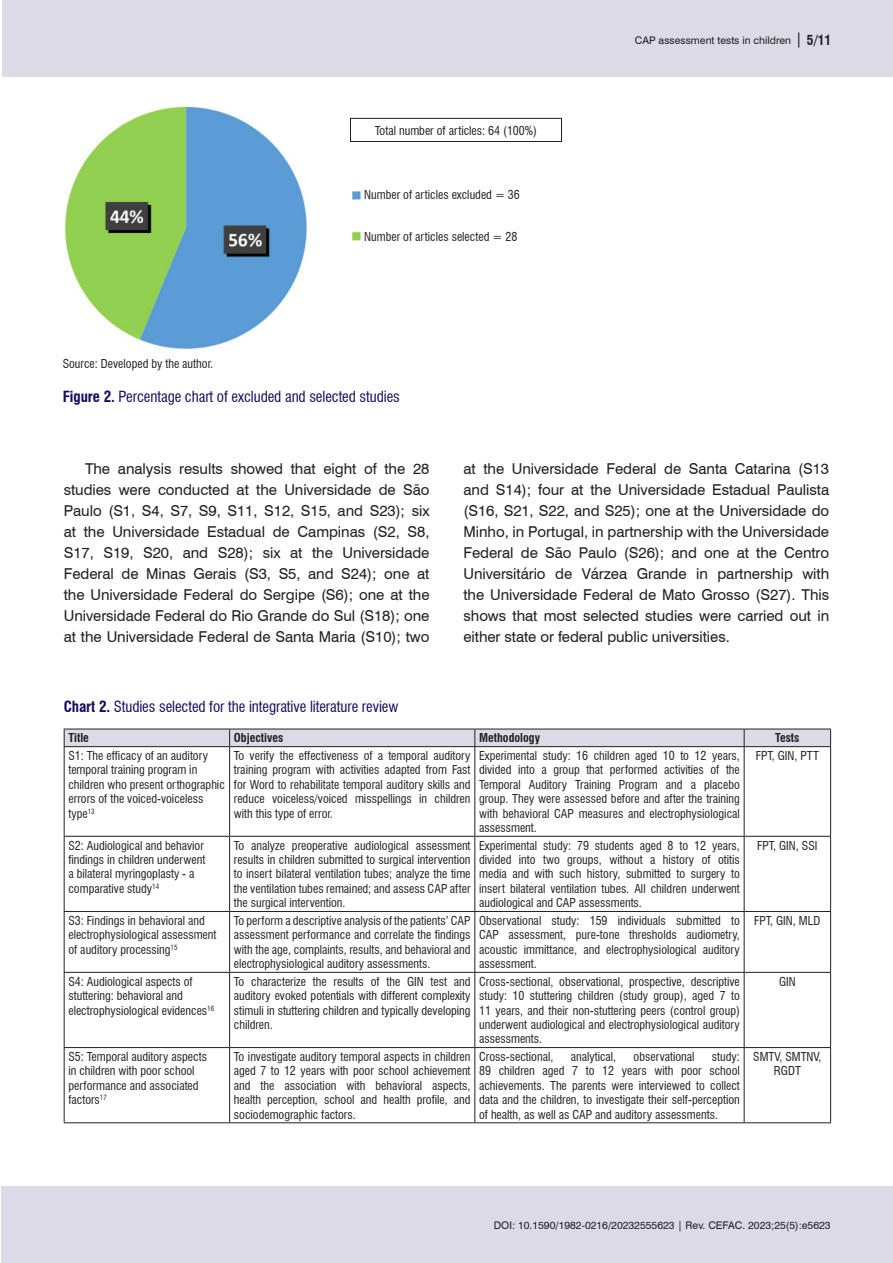
<style>
.page{position:relative;width:893px;height:1263px;background:#fff}
.page>*{position:absolute;margin:0;border:0;box-sizing:border-box;transform-origin:0 0}
.Corpo_do_texto_INGLES{font:15px/21px "Swiss 721 BT";letter-spacing:-.005em;color:#231f20;text-align:justify}
.Titulo_tabelas_e_gráficos{font:condensed 15px "Swiss 721 BT";letter-spacing:-.005em;color:#18085f}
.Texto_tabelas{font:condensed 12px/14.4px "Swiss 721 BT";color:#231f20;text-align:justify}
.Legendas{font:condensed 12px "Swiss 721 BT";color:#231f20}
.Texto_tabelas-2{font:700 condensed 12px "Swiss 721 BT";color:#231f20}
.t1{font:10.5px "Swiss 721 BT";color:#231f20}
.s1{font-weight:700}
.s2{font-size:15px}
.s3{font-weight:700;font-stretch:condensed;font-size:13.5px}
</style>
<div class="page">
<div style="left:1px;top:1186px;width:892px;height:77px;background:#dcdae7"></div>
<div style="left:2px;top:0;width:891px;height:77px;background:#dcdae7"></div>
<img style="left:64px;top:108px;width:498px;height:241px">
<div style="left:350px;top:118px;width:212px;height:24px;border:1px solid #231f20"></div>
<hr style="left:64px;top:747px;width:1px;height:89px;background:#231f20">
<hr style="left:229px;top:747px;width:1px;height:89px;background:#231f20">
<hr style="left:474px;top:747px;width:1px;height:89px;background:#231f20">
<hr style="left:744px;top:747px;width:1px;height:89px;background:#231f20">
<hr style="left:830px;top:747px;width:1px;height:89px;background:#231f20">
<hr style="left:64px;top:836px;width:166px;height:1px;background:#231f20">
<hr style="left:64px;top:837px;width:1px;height:74px;background:#231f20">
<hr style="left:230px;top:836px;width:245px;height:1px;background:#231f20">
<hr style="left:229px;top:837px;width:1px;height:74px;background:#231f20">
<hr style="left:475px;top:836px;width:269px;height:1px;background:#231f20">
<hr style="left:474px;top:837px;width:1px;height:74px;background:#231f20">
<hr style="left:744px;top:836px;width:87px;height:1px;background:#231f20">
<hr style="left:744px;top:837px;width:1px;height:74px;background:#231f20">
<hr style="left:830px;top:837px;width:1px;height:74px;background:#231f20">
<hr style="left:64px;top:911px;width:166px;height:1px;background:#231f20">
<hr style="left:64px;top:912px;width:1px;height:60px;background:#231f20">
<hr style="left:230px;top:911px;width:245px;height:1px;background:#231f20">
<hr style="left:229px;top:912px;width:1px;height:60px;background:#231f20">
<hr style="left:475px;top:911px;width:269px;height:1px;background:#231f20">
<hr style="left:474px;top:912px;width:1px;height:60px;background:#231f20">
<hr style="left:744px;top:911px;width:87px;height:1px;background:#231f20">
<hr style="left:744px;top:912px;width:1px;height:60px;background:#231f20">
<hr style="left:830px;top:912px;width:1px;height:60px;background:#231f20">
<hr style="left:64px;top:972px;width:166px;height:1px;background:#231f20">
<hr style="left:64px;top:973px;width:1px;height:74px;background:#231f20">
<hr style="left:230px;top:972px;width:245px;height:1px;background:#231f20">
<hr style="left:229px;top:973px;width:1px;height:74px;background:#231f20">
<hr style="left:475px;top:972px;width:269px;height:1px;background:#231f20">
<hr style="left:474px;top:973px;width:1px;height:74px;background:#231f20">
<hr style="left:744px;top:972px;width:87px;height:1px;background:#231f20">
<hr style="left:744px;top:973px;width:1px;height:74px;background:#231f20">
<hr style="left:830px;top:973px;width:1px;height:74px;background:#231f20">
<hr style="left:64px;top:1047px;width:166px;height:1px;background:#231f20">
<hr style="left:64px;top:1048px;width:1px;height:74px;background:#231f20">
<hr style="left:230px;top:1047px;width:245px;height:1px;background:#231f20">
<hr style="left:229px;top:1048px;width:1px;height:74px;background:#231f20">
<hr style="left:475px;top:1047px;width:269px;height:1px;background:#231f20">
<hr style="left:474px;top:1048px;width:1px;height:74px;background:#231f20">
<hr style="left:744px;top:1047px;width:87px;height:1px;background:#231f20">
<hr style="left:744px;top:1048px;width:1px;height:74px;background:#231f20">
<hr style="left:830px;top:1048px;width:1px;height:74px;background:#231f20">
<hr style="left:64px;top:1122px;width:166px;height:1px;background:#231f20">
<hr style="left:230px;top:1122px;width:245px;height:1px;background:#231f20">
<hr style="left:475px;top:1122px;width:269px;height:1px;background:#231f20">
<hr style="left:744px;top:1122px;width:87px;height:1px;background:#231f20">
<div style="left:64px;top:729px;width:767px;height:17px;background:#dcdae7"></div>
<hr style="left:64px;top:746px;width:166px;height:1px;background:#231f20">
<hr style="left:230px;top:746px;width:245px;height:1px;background:#231f20">
<hr style="left:475px;top:746px;width:269px;height:1px;background:#231f20">
<hr style="left:744px;top:746px;width:87px;height:1px;background:#231f20">
<p class="Legendas" style="left:375px;top:123px;width:164px">Total number of articles: 64 (100%)</p>
<p class="Legendas" style="left:364px;top:188px;width:157px">Number of articles excluded = 36</p>
<p class="Legendas" style="left:364px;top:229px;width:155px">Number of articles selected = 28</p>
<p class="Legendas" style="left:63px;top:356px;width:152px">Source: Developed by the author.</p>
<p class="Titulo_tabelas_e_gráficos" style="left:63px;top:387px;width:339px"><span class="s1">Figure 2.</span> Percentage chart of excluded and selected studies</p>
<p class="t1" style="left:635px;top:33px;width:198px">CAP assessment tests in children <span class="s2">|</span> <span class="s3">5/11</span></p>
<p class="Corpo_do_texto_INGLES" style="left:64px;top:457px;width:367px;text-indent:21px">The analysis results showed that eight of the 28 studies were conducted at the Universidade de São Paulo (S1, S4, S7, S9, S11, S12, S15, and S23); six at the Universidade Estadual de Campinas (S2, S8, S17, S19, S20, and S28); six at the Universidade Federal de Minas Gerais (S3, S5, and S24); one at the Universidade Federal do Sergipe (S6); one at the Universidade Federal do Rio Grande do Sul (S18); one at the Universidade Federal de Santa Maria (S10); two</p>
<p class="Corpo_do_texto_INGLES" style="left:463px;top:457px;width:367px">at the Universidade Federal de Santa Catarina (S13 and S14); four at the Universidade Estadual Paulista (S16, S21, S22, and S25); one at the Universidade do Minho, in Portugal, in partnership with the Universidade Federal de São Paulo (S26); and one at the Centro Universitário de Várzea Grande in partnership with the Universidade Federal de Mato Grosso (S27). This shows that most selected studies were carried out in either state or federal public universities.</p>
<p class="Titulo_tabelas_e_gráficos" style="left:64px;top:697px;width:336px"><span class="s1">Chart 2.</span> Studies selected for the integrative literature review</p>
<p class="Texto_tabelas-2" style="left:68px;top:731px;width:22px">Title</p>
<p class="Texto_tabelas-2" style="left:234px;top:731px;width:51px">Objectives</p>
<p class="Texto_tabelas-2" style="left:479px;top:731px;width:62px">Methodology</p>
<p class="Texto_tabelas-2" style="left:775px;top:731px;width:26px">Tests</p>
<p class="Texto_tabelas" style="left:68px;top:748px;width:158px;text-align:left">S1: The efficacy of an auditory temporal training program in children who present orthographic errors of the voiced-voiceless type<sup>13</sup></p>
<p class="Texto_tabelas" style="left:234px;top:748px;width:238px">To verify the effectiveness of a temporal auditory training program with activities adapted from Fast for Word to rehabilitate temporal auditory skills and reduce voiceless/voiced misspellings in children with this type of error.</p>
<p class="Texto_tabelas" style="left:479px;top:748px;width:262px">Experimental study: 16 children aged 10 to 12 years, divided into a group that performed activities of the Temporal Auditory Training Program and a placebo group. They were assessed before and after the training with behavioral CAP measures and electrophysiological assessment.</p>
<p class="Texto_tabelas" style="left:756px;top:748px;width:64px">FPT, GIN, PTT</p>
<p class="Texto_tabelas" style="left:68px;top:838px;width:138px;text-align:left">S2: Audiological and behavior findings in children underwent a bilateral myringoplasty - a comparative study<sup>14</sup></p>
<p class="Texto_tabelas" style="left:234px;top:838px;width:238px">To analyze preoperative audiological assessment results in children submitted to surgical intervention to insert bilateral ventilation tubes; analyze the time the ventilation tubes remained; and assess CAP after the surgical intervention.</p>
<p class="Texto_tabelas" style="left:479px;top:838px;width:262px">Experimental study: 79 students aged 8 to 12 years, divided into two groups, without a history of otitis media and with such history, submitted to surgery to insert bilateral ventilation tubes. All children underwent audiological and CAP assessments.</p>
<p class="Texto_tabelas" style="left:757px;top:838px;width:62px">FPT, GIN, SSI</p>
<p class="Texto_tabelas" style="left:68px;top:913px;width:150px;text-align:left">S3: Findings in behavioral and electrophysiological assessment of auditory processing<sup>15</sup></p>
<p class="Texto_tabelas" style="left:234px;top:913px;width:238px">To perform a descriptive analysis of the patients’ CAP assessment performance and correlate the findings with the age, complaints, results, and behavioral and electrophysiological auditory assessments.</p>
<p class="Texto_tabelas" style="left:479px;top:913px;width:262px">Observational study: 159 individuals submitted to CAP assessment, pure-tone thresholds audiometry, acoustic immittance, and electrophysiological auditory assessment.</p>
<p class="Texto_tabelas" style="left:754px;top:913px;width:68px">FPT, GIN, MLD</p>
<p class="Texto_tabelas" style="left:68px;top:974px;width:147px;text-align:left">S4: Audiological aspects of stuttering: behavioral and electrophysiological evidences<sup>16</sup></p>
<p class="Texto_tabelas" style="left:234px;top:974px;width:238px">To characterize the results of the GIN test and auditory evoked potentials with different complexity stimuli in stuttering children and typically developing children.</p>
<p class="Texto_tabelas" style="left:479px;top:974px;width:262px">Cross-sectional, observational, prospective, descriptive study: 10 stuttering children (study group), aged 7 to 11 years, and their non-stuttering peers (control group) underwent audiological and electrophysiological auditory assessments.</p>
<p class="Texto_tabelas" style="left:779px;top:974px;width:18px">GIN</p>
<p class="Texto_tabelas" style="left:68px;top:1049px;width:140px;text-align:left">S5: Temporal auditory aspects in children with poor school performance and associated factors<sup>17</sup></p>
<p class="Texto_tabelas" style="left:234px;top:1049px;width:238px">To investigate auditory temporal aspects in children aged 7 to 12 years with poor school achievement and the association with behavioral aspects, health perception, school and health profile, and sociodemographic factors.</p>
<p class="Texto_tabelas" style="left:479px;top:1049px;width:76px">Cross-sectional,</p>
<p class="Texto_tabelas" style="left:571px;top:1049px;width:47px">analytical,</p>
<p class="Texto_tabelas" style="left:634px;top:1049px;width:63px">observational</p>
<p class="Texto_tabelas" style="left:479px;top:1049px;width:262px;text-indent:233px">study:<br>89 children aged 7 to 12 years with poor school achievements. The parents were interviewed to collect data and the children, to investigate their self-perception of health, as well as CAP and auditory assessments.</p>
<p class="Texto_tabelas" style="left:753px;top:1049px;width:70px;text-align:center">SMTV, SMTNV,<br>RGDT</p>
<p class="t1" style="left:494px;top:1218px;width:338px">DOI: 10.1590/1982-0216/20232555623 | Rev. CEFAC. 2023;25(5):e5623</p>
</div>
